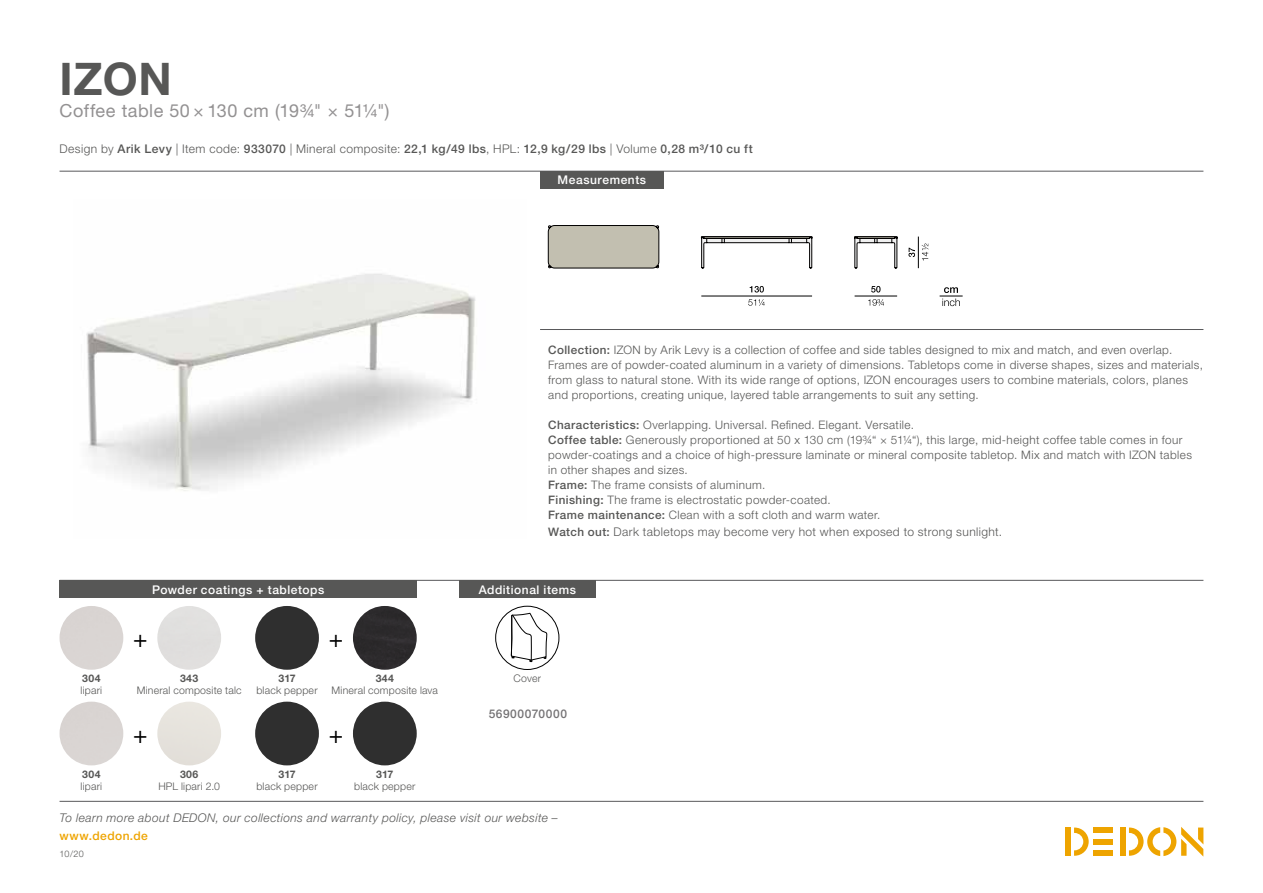
<style>
.page{position:relative;width:1263px;height:893px;background:#fff}
.page>*{position:absolute;margin:0;border:0;box-sizing:border-box;transform-origin:0 0}
.t1{font:700 45px "Helvetica Neue LT";color:#575756}
.t2{font:24px "Helvetica Neue LT";color:#000}
.t3{font:18px "Helvetica Neue LT";letter-spacing:.025em;color:#939192}
.t4{font:500 12px "Helvetica Neue LT";letter-spacing:.035em;color:#575756}
.t5{font:italic 300 12px "Helvetica Neue LT";letter-spacing:.035em;color:#575756}
.t6{font:300 12px "Helvetica Neue LT";letter-spacing:.035em;color:#575756}
.t7{font:500 12px "Helvetica Neue LT";letter-spacing:.045em;color:#fff}
.t8{font:500 12px "Helvetica Neue LT";letter-spacing:.035em;color:#eea400}
.t9{font:500 12px "Helvetica Neue LT";letter-spacing:.05em;color:#757375}
.t10{font:300 11.7px/15px "Helvetica Neue LT";letter-spacing:.035em;color:#575756}
.t11{font:300 10.5px "Helvetica Neue LT";letter-spacing:.02em;color:#575756}
.t12{font:700 10.5px "Helvetica Neue LT";letter-spacing:.04em;color:#575756}
.t13{font:300 9px "Helvetica Neue LT";color:#575756}
.s1{font-weight:300}
.s2{font-weight:500}
.s3{font-weight:500;font-size:11.7px}
</style>
<div class="page">
<div style="left:1120px;top:827px;width:5px;height:29px;background:#eea400"></div>
<div style="left:1094px;top:827px;width:19px;height:6px;background:#eea400"></div>
<div style="left:1094px;top:850px;width:19px;height:6px;background:#eea400"></div>
<div style="left:1094px;top:839px;width:19px;height:5px;background:#eea400"></div>
<svg style="left:1074px;top:827px;width:15px;height:29px"></svg>
<div style="left:1065px;top:827px;width:6px;height:29px;background:#eea400"></div>
<svg style="left:1129px;top:827px;width:74px;height:29px"></svg>
<hr style="left:60px;top:801px;width:1143px;height:1px;background:#59595b">
<img style="left:86px;top:273px;width:390px;height:218px">
<hr style="left:60px;top:580px;width:1143px;height:1px;background:#59595b">
<hr style="left:60px;top:171px;width:1143px;height:1px;background:#59595b">
<hr style="left:540px;top:329px;width:663px;height:1px;background:#59595b">
<div style="left:540px;top:171px;width:124px;height:17px;background:#575756"></div>
<div style="left:459px;top:580px;width:136px;height:17px;background:#575756"></div>
<div style="left:495px;top:606px;width:64px;height:64px;border:1px solid #000;border-radius:50%"></div>
<svg style="left:511px;top:613px;width:36px;height:49px"></svg>
<svg style="left:940px;top:287px;width:23px;height:19px"></svg>
<hr style="left:855px;top:296px;width:42px;height:1px;background:#010000">
<svg style="left:871px;top:286px;width:9px;height:6px"></svg>
<svg style="left:868px;top:299px;width:16px;height:7px"></svg>
<hr style="left:918px;top:237px;width:1px;height:31px;background:#010000">
<svg style="left:908px;top:248px;width:7px;height:9px"></svg>
<svg style="left:922px;top:244px;width:6px;height:17px"></svg>
<hr style="left:701px;top:296px;width:111px;height:1px;background:#010000">
<svg style="left:750px;top:286px;width:14px;height:6px"></svg>
<svg style="left:748px;top:299px;width:17px;height:7px"></svg>
<svg style="left:854px;top:236px;width:43px;height:33px"></svg>
<svg style="left:701px;top:236px;width:111px;height:33px"></svg>
<svg style="left:548px;top:225px;width:111px;height:43px;background:#b8b5a7"></svg>
<div style="left:60px;top:580px;width:357px;height:17px;background:#575756"></div>
<div style="left:157px;top:702px;width:64px;height:63px;background:#e6e3dd;border-radius:32px"></div>
<div style="left:255px;top:702px;width:64px;height:63px;background:#2f2f2f;border-radius:32px"></div>
<div style="left:353px;top:702px;width:64px;height:63px;background:#2f2f2f;border-radius:32px"></div>
<div style="left:353px;top:606px;width:64px;height:64px;background:#2c2a2c;border-radius:32px"></div>
<div style="left:255px;top:606px;width:64px;height:64px;background:#2f2f2f;border-radius:32px"></div>
<div style="left:157px;top:606px;width:64px;height:64px;background:#e0dfde;border-radius:32px"></div>
<div style="left:60px;top:606px;width:63px;height:64px;background:#dad5d3;border-radius:32px"></div>
<h1 class="t1" style="left:60px;top:51px;width:114px">IZON</h1>
<h3 class="t3" style="left:60px;top:100px;width:332px">Coffee table 50 × 130 cm (19¾" × 51¼")</h3>
<p class="t4" style="left:60px;top:142px;width:695px"><span class="s1">Design by</span> Arik Levy <span class="s1">| Item code:</span> 933070 <span class="s1">| Mineral composite:</span> 22,1 kg/49 lbs<span class="s1">, HPL:</span> 12,9 kg/29 lbs <span class="s1">| Volume</span> 0,28 m³/10 cu ft</p>
<p class="t7" style="left:558px;top:173px;width:90px">Measurements</p>
<p class="t12" style="left:82px;top:672px;width:20px">304</p>
<p class="t11" style="left:81px;top:684px;width:23px">lipari</p>
<p class="t12" style="left:82px;top:768px;width:20px">304</p>
<p class="t11" style="left:81px;top:780px;width:23px">lipari</p>
<p class="t7" style="left:152px;top:582px;width:174px">Powder coatings + tabletops</p>
<h2 class="t2" style="left:133px;top:624px;width:16px">+</h2>
<h2 class="t2" style="left:329px;top:624px;width:16px">+</h2>
<p class="t12" style="left:180px;top:672px;width:20px">343</p>
<p class="t11" style="left:137px;top:684px;width:106px">Mineral composite talc</p>
<p class="t12" style="left:278px;top:672px;width:19px">317</p>
<p class="t11" style="left:256px;top:684px;width:63px">black pepper</p>
<p class="t12" style="left:376px;top:672px;width:20px">344</p>
<p class="t11" style="left:332px;top:684px;width:108px">Mineral composite lava</p>
<h2 class="t2" style="left:133px;top:720px;width:16px">+</h2>
<h2 class="t2" style="left:329px;top:720px;width:16px">+</h2>
<p class="t12" style="left:180px;top:768px;width:20px">306</p>
<p class="t11" style="left:158px;top:780px;width:63px">HPL lipari 2.0</p>
<p class="t12" style="left:278px;top:768px;width:19px">317</p>
<p class="t11" style="left:256px;top:780px;width:63px">black pepper</p>
<p class="t12" style="left:376px;top:768px;width:19px">317</p>
<p class="t11" style="left:354px;top:780px;width:63px">black pepper</p>
<p class="t10" style="left:548px;top:342px;width:656px"><span class="s2">Collection:</span> IZON by Arik Levy is a collection of coffee and side tables designed to mix and match, and even overlap.<br>Frames are of powder-coated aluminum in a variety of dimensions. Tabletops come in diverse shapes, sizes and materials, from glass to natural stone. With its wide range of options, IZON encourages users to combine materials, colors, planes and proportions, creating unique, layered table arrangements to suit any setting.</p>
<p class="t10" style="left:548px;top:417px;width:645px"><span class="s2">Characteristics:</span> Overlapping. Universal. Refined. Elegant. Versatile.<br><span class="s2">Coffee table:</span> Generously proportioned at 50 x 130 cm (19¾“ × 51¼“), this large, mid-height coffee table comes in four powder-coatings and a choice of high-pressure laminate or mineral composite tabletop. Mix and match with IZON tables in other shapes and sizes.<br><span class="s2">Frame:</span> The frame consists of aluminum.<br><span class="s2">Finishing:</span> The frame is electrostatic powder-coated.<br><span class="s2">Frame maintenance:</span> Clean with a soft cloth and warm water.</p>
<p class="t6" style="left:548px;top:524px;width:456px"><span class="s3">Watch out:</span> Dark tabletops may become very hot when exposed to strong sunlight.</p>
<p class="t7" style="left:479px;top:582px;width:99px">Additional items</p>
<p class="t11" style="left:514px;top:672px;width:29px">Cover</p>
<p class="t9" style="left:489px;top:707px;width:80px">56900070000</p>
<p class="t5" style="left:60px;top:811px;width:500px">To learn more about DEDON, our collections and warranty policy, please visit our website –</p>
<p class="t8" style="left:60px;top:829px;width:90px">www.dedon.de</p>
<p class="t13" style="left:60px;top:848px;width:26px">10/20</p>
</div>
